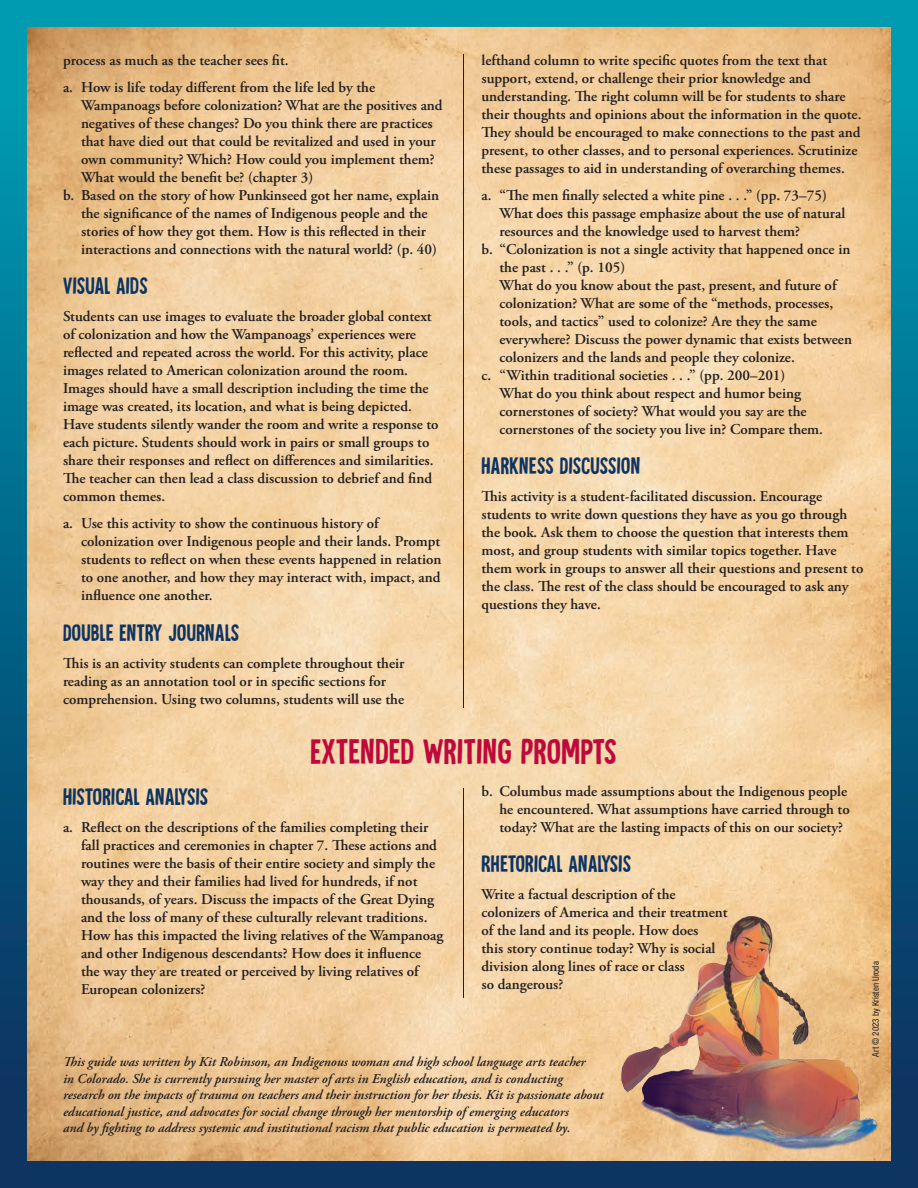
<style>
.page{position:relative;width:918px;height:1188px;background:#fff}
.page>*{position:absolute;margin:0;border:0;box-sizing:border-box;transform-origin:0 0}
.Head_span{font:36px "Tournedos";letter-spacing:.02em;color:#be093a}
.Sub_before_alpha_lis{font:24px "Tournedos";letter-spacing:.02em;color:#0e3462}
.Body_before_list{font:600 15px/18px "Adobe Garamond Pro";color:#231f20}
.Body{font:600 15px/18px "Adobe Garamond Pro";color:#231f20}
.Guide_credit_left{font:italic 600 13.5px/16.5px "Adobe Garamond Pro";color:#231f20}
.t1{font:condensed 9px "Helvetica Neue LT Pro";color:#231f20}
</style>
<div class="page">
<div style="left:0;top:0;width:918px;height:1188px;background:linear-gradient(to bottom,#00a1b6,#0b2a5b)"></div>
<svg style="left:917px;top:0;width:1px;height:1188px"></svg>
<img style="left:27px;top:27px;width:864px;height:1134px">
<img style="left:603px;top:906px;width:281px;height:260px">
<hr style="left:463px;top:54px;width:1px;height:654px;background:#231f20">
<hr style="left:463px;top:788px;width:1px;height:210px;background:#231f20">
<p class="Body_before_list" style="left:63px;top:51px;width:227px">process as much as the teacher sees fit.</p>
<p class="Body_before_list" style="left:81px;top:78px;width:363px;text-indent:-18px">a. How is life today different from the life led by the Wampanoags before colonization? What are the positives and negatives of these changes? Do you think there are practices that have died out that could be revitalized and used in your own community? Which? How could you implement them?<br>What would the benefit be? (chapter 3)</p>
<p class="Body_before_list" style="left:81px;top:186px;width:360px;text-indent:-18px">b. Based on the story of how Punkinseed got her name, explain the significance of the names of Indigenous people and the stories of how they got them. How is this reflected in their interactions and connections with the natural world? (p. 40)</p>
<p class="Sub_before_alpha_lis" style="left:63px;top:272px;width:86px">VISUAL AIDS</p>
<p class="Body_before_list" style="left:63px;top:308px;width:377px">Students can use images to evaluate the broader global context of colonization and how the Wampanoags’ experiences were reflected and repeated across the world. For this activity, place images related to American colonization around the room.<br>Images should have a small description including the time the image was created, its location, and what is being depicted.<br>Have students silently wander the room and write a response to each picture. Students should work in pairs or small groups to share their responses and reflect on differences and similarities.<br>The teacher can then lead a class discussion to debrief and find common themes.</p>
<p class="Body_before_list" style="left:81px;top:515px;width:362px;text-indent:-18px">a. Use this activity to show the continuous history of colonization over Indigenous people and their lands. Prompt students to reflect on when these events happened in relation to one another, and how they may interact with, impact, and influence one another.</p>
<p class="Sub_before_alpha_lis" style="left:63px;top:619px;width:178px">DOUBLE ENTRY JOURNALS</p>
<p class="Body_before_list" style="left:63px;top:654px;width:343px">This is an activity students can complete throughout their reading as an annotation tool or in specific sections for comprehension. Using two columns, students will use the</p>
<p class="Body_before_list" style="left:482px;top:51px;width:382px">lefthand column to write specific quotes from the text that support, extend, or challenge their prior knowledge and understanding. The right column will be for students to share their thoughts and opinions about the information in the quote.<br>They should be encouraged to make connections to the past and present, to other classes, and to personal experiences. Scrutinize these passages to aid in understanding of overarching themes.</p>
<p class="Body_before_list" style="left:500px;top:186px;width:347px;text-indent:-18px">a. “The men finally selected a white pine . . .” (pp. 73–75)<br>What does this passage emphasize about the use of natural resources and the knowledge used to harvest them?</p>
<p class="Body_before_list" style="left:500px;top:240px;width:354px;text-indent:-18px">b. “Colonization is not a single activity that happened once in the past . . .” (p. 105)<br>What do you know about the past, present, and future of colonization? What are some of the “methods, processes, tools, and tactics” used to colonize? Are they the same everywhere? Discuss the power dynamic that exists between colonizers and the lands and people they colonize.</p>
<p class="Body_before_list" style="left:500px;top:366px;width:325px;text-indent:-18px">c. “Within traditional societies . . .” (pp. 200–201)<br>What do you think about respect and humor being cornerstones of society? What would you say are the cornerstones of the society you live in? Compare them.</p>
<p class="Sub_before_alpha_lis" style="left:482px;top:452px;width:160px">HARKNESS DISCUSSION</p>
<p class="Body" style="left:482px;top:488px;width:383px">This activity is a student-facilitated discussion. Encourage students to write down questions they have as you go through the book. Ask them to choose the question that interests them most, and group students with similar topics together. Have them work in groups to answer all their questions and present to the class. The rest of the class should be encouraged to ask any questions they have.</p>
<p class="Head_span" style="left:310px;top:731px;width:308px">EXTENDED WRITING PROMPTS</p>
<p class="Sub_before_alpha_lis" style="left:63px;top:783px;width:147px">HISTORICAL ANALYSIS</p>
<p class="Body_before_list" style="left:81px;top:818px;width:364px;text-indent:-18px">a. Reflect on the descriptions of the families completing their fall practices and ceremonies in chapter 7. These actions and routines were the basis of their entire society and simply the way they and their families had lived for hundreds, if not thousands, of years. Discuss the impacts of the Great Dying and the loss of many of these culturally relevant traditions.<br>How has this impacted the living relatives of the Wampanoag and other Indigenous descendants? How does it influence the way they are treated or perceived by living relatives of European colonizers?</p>
<p class="Body_before_list" style="left:500px;top:782px;width:352px;text-indent:-18px">b. Columbus made assumptions about the Indigenous people he encountered. What assumptions have carried through to today? What are the lasting impacts of this on our society?</p>
<p class="Sub_before_alpha_lis" style="left:482px;top:850px;width:151px">RHETORICAL ANALYSIS</p>
<p class="Body" style="left:482px;top:886px;width:248px">Write a factual description of the colonizers of America and their treatment of the land and its people. How does<br>this story continue today? Why is social division along lines of race or class<br>so dangerous?</p>
<p class="Guide_credit_left" style="left:63px;top:1054px;width:542px">This guide was written by Kit Robinson, an Indigenous woman and high school language arts teacher<br>in Colorado. She is currently pursuing her master of arts in English education, and is conducting research on the impacts of trauma on teachers and their instruction for her thesis. Kit is passionate about educational justice, and advocates for social change through her mentorship of emerging educators<br>and by fighting to address systemic and institutional racism that public education is permeated by.</p>
<p class="t1" style="left:871px;top:1057px;width:97px;rotate:-90deg">Art © 2023 by Kristen Uroda</p>
</div>
